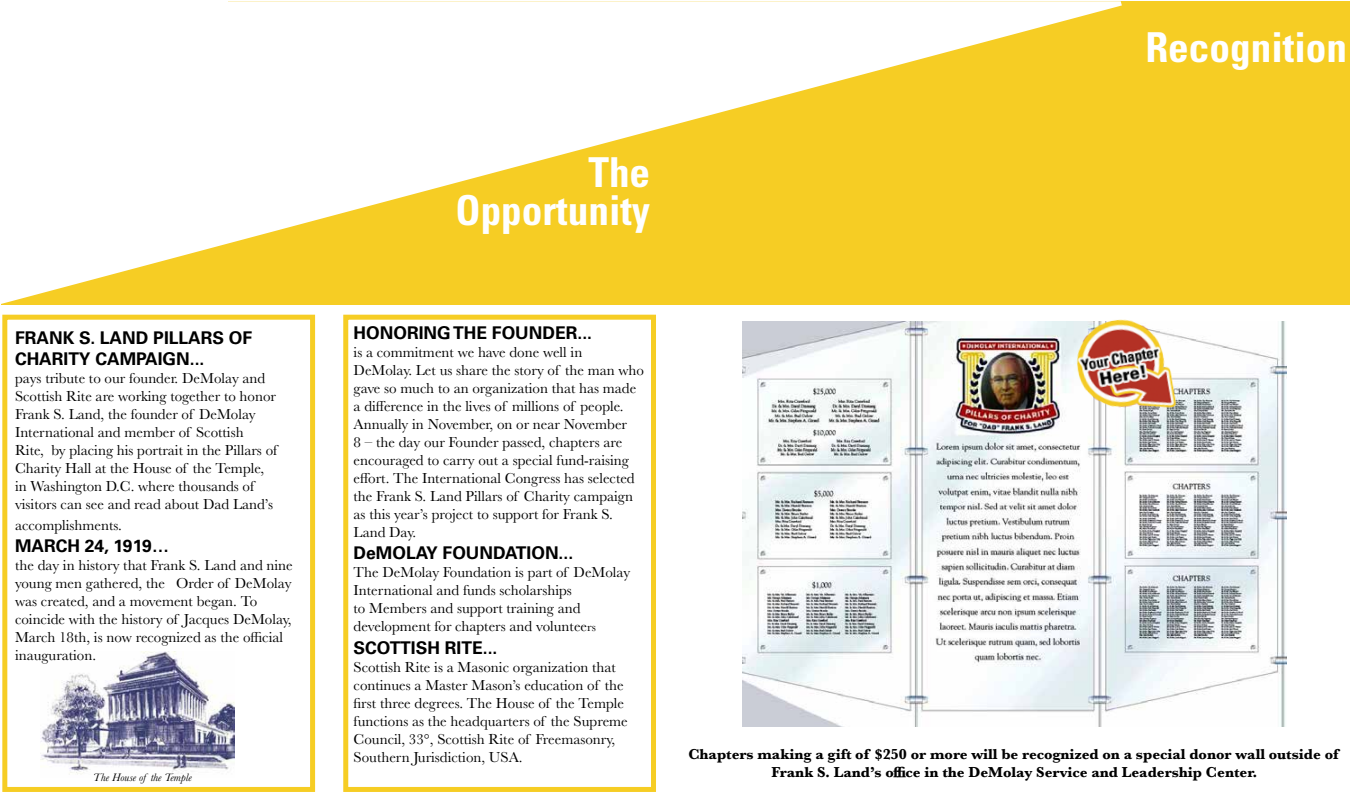
<style>
.page{position:relative;width:1350px;height:810px;background:#fff}
.page>*{position:absolute;margin:0;border:0;box-sizing:border-box;transform-origin:0 0}
.t1{font:700 condensed 41.25px/37.5px "Univers";color:#fff;text-align:right}
.t2{font:700 17.5px/21px "Univers";color:#000}
.t3{font:15px/18px "Baskerville";color:#000}
.t4{font:700 15px/18px "Baskerville";color:#000;text-align:center}
.t5{font:italic 11.25px "Baskerville";color:#000}
.s1{font-size:12.5px}
</style>
<div class="page">
<img style="left:40px;top:652px;width:195px;height:122px">
<div style="left:2px;top:1px;width:1348px;height:304px;background:#f6cd24"></div>
<div style="left:2px;top:315px;width:313px;height:477px;border:5px solid #f6cd24"></div>
<div style="left:343px;top:315px;width:313px;height:477px;border:5px solid #f6cd24"></div>
<img style="left:742px;top:321px;width:545px;height:405px">
<img style="left:1055px;top:319px;width:139px;height:121px">
<svg style="left:1px;top:1px;width:1121px;height:303px"></svg>
<div style="left:0;top:0;width:228px;height:239px;background:#fff"></div>
<p class="t2" style="left:15px;top:327px;width:239px">FRANK S. LAND PILLARS OF<br>CHARITY CAMPAIGN...</p>
<p class="t3" style="left:15px;top:369px;width:264px">pays tribute to our founder. DeMolay and Scottish Rite are working together to honor Frank S. Land, the founder of DeMolay International and member of Scottish<br>Rite, by placing his portrait in the Pillars of Charity Hall at the House of the Temple, in Washington D.C. where thousands of visitors can see and read about Dad Land’s</p>
<p class="t3" style="left:15px;top:516px;width:108px">accomplishments.</p>
<p class="t2" style="left:15px;top:536px;width:156px">MARCH 24, 1919…</p>
<p class="t3" style="left:15px;top:557px;width:279px">the day in history that Frank S. Land and nine young men gathered, the Order of DeMolay was created, and a movement began. To coincide with the history of Jacques DeMolay, March 18th, is now recognized as the official inauguration.</p>
<p class="t5" style="left:93px;top:770px;width:100px">The House of the Temple</p>
<h1 class="t1" style="left:455px;top:154px;width:196px">The<br>Opportunity</h1>
<p class="t2" style="left:354px;top:322px;width:240px">HONORING THE FOUNDER...</p>
<p class="t3" style="left:354px;top:343px;width:292px">is a commitment we have done well in DeMolay. Let us share the story of the man who gave so much to an organization that has made a difference in the lives of millions of people.<br>Annually in November, on or near November<br>8 – the day our Founder passed, chapters are encouraged to carry out a special fund-raising effort. The International Congress has selected the Frank S. Land Pillars of Charity campaign as this year’s project to support for Frank S.<br>Land Day.</p>
<p class="t2" style="left:354px;top:543px;width:221px">DeMOLAY FOUNDATION...</p>
<p class="t3" style="left:354px;top:564px;width:278px">The DeMolay Foundation is part of DeMolay International and funds scholarships<br>to Members and support training and development for chapters and voluntee<span class="s1">rs</span></p>
<p class="t2" style="left:354px;top:637px;width:145px">SCOTTISH RITE...</p>
<p class="t3" style="left:354px;top:658px;width:276px">Scottish Rite is a Masonic organization that continues a Master Mason’s education of the first three degrees. The House of the Temple functions as the headquarters of the Supreme Council, 33°, Scottish Rite of Freemasonry, Southern Jurisdiction, USA.</p>
<h1 class="t1" style="left:1145px;top:28px;width:203px">Recognition</h1>
<p class="t4" style="left:688px;top:745px;width:652px">Chapters making a gift of $250 or more will be recognized on a special donor wall outside of<br>Frank S. Land’s office in the DeMolay Service and Leadership Center.</p>
</div>
